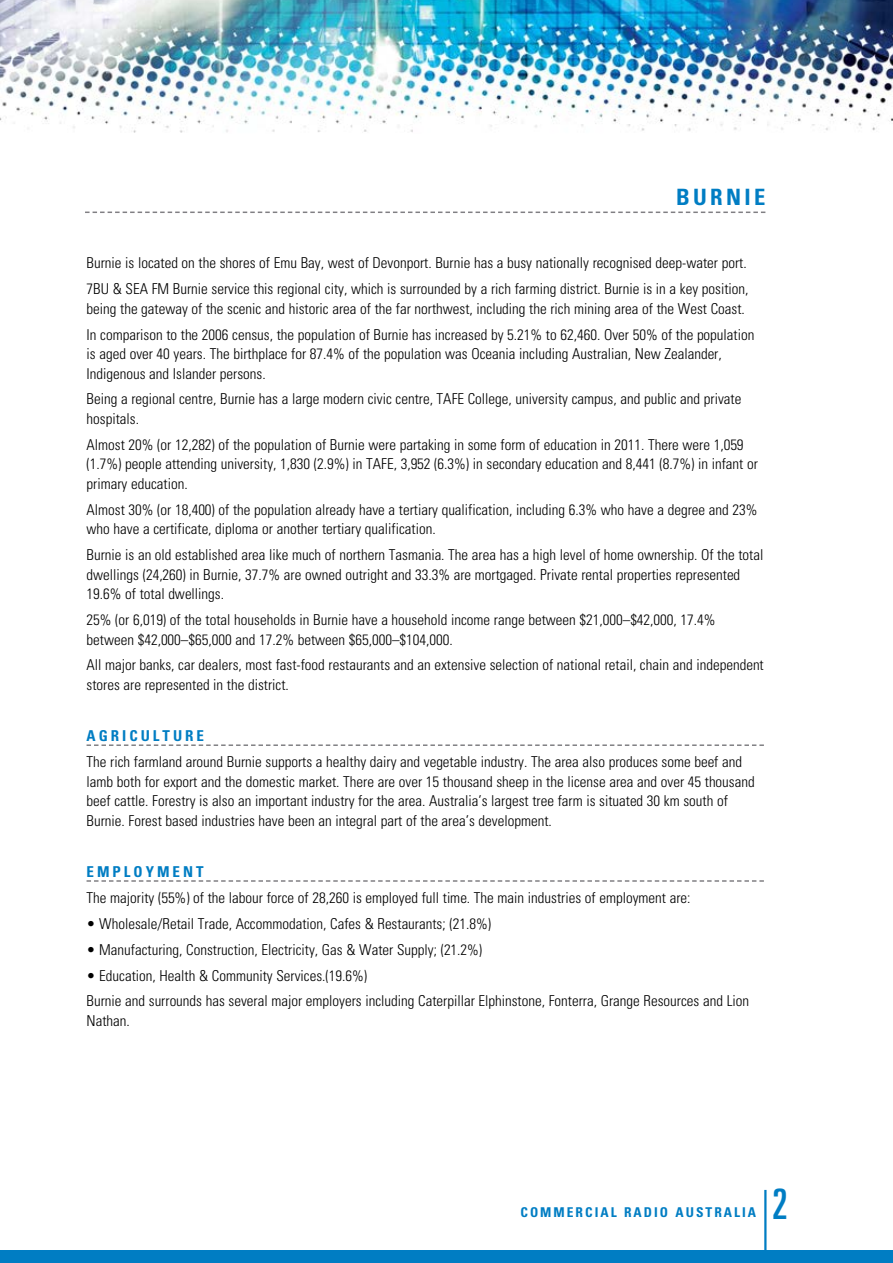
<style>
.page{position:relative;width:893px;height:1263px;background:#fff}
.page>*{position:absolute;margin:0;border:0;box-sizing:border-box;transform-origin:0 0}
.t1{font:ultra-condensed 42px "Univers";color:#007dc3}
.t2{font:700 condensed 22.5px "Univers";letter-spacing:.15em;color:#007dc3}
.t3{font:300 condensed 15px/19.5px "Univers";color:#000}
.t4{font:700 condensed 15px "Univers";letter-spacing:.2em;color:#007dc3}
.t5{font:700 condensed 13.5px "Univers";letter-spacing:.15em;color:#007dc3}
</style>
<div class="page">
<hr style="left:764px;top:1190px;width:2px;height:73px;background:#007dc3">
<div style="left:0;top:1250px;width:893px;height:13px;background:#007dc3"></div>
<img style="left:0;top:0;width:893px;height:133px">
<svg style="left:87px;top:744px;width:677px;height:2px"></svg>
<svg style="left:87px;top:880px;width:677px;height:2px"></svg>
<svg style="left:85px;top:212px;width:680px;height:1px"></svg>
<h2 class="t2" style="left:676px;top:184px;width:91px">BURNIE</h2>
<p class="t3" style="left:87px;top:250px;width:663px;line-height:25.8px">Burnie is located on the shores of Emu Bay, west of Devonport. Burnie has a busy nationally recognised deep-water port.<br>7BU &amp; SEA FM Burnie service this regional city, which is surrounded by a rich farming district. Burnie is in a key position,</p>
<p class="t3" style="left:87px;top:295px;width:669px;line-height:25.8px">being the gateway of the scenic and historic area of the far northwest, including the rich mining area of the West Coast.<br>I n comparison to the 2006 census, the population of Burnie has increased by 5.21% to 62,460. Over 50% of the population</p>
<p class="t3" style="left:87px;top:344px;width:637px">is aged over 40 years. The birthplace for 87.4% of the population was Oceania including Australian, New Zealander,<br>I ndigenous and Islander persons.</p>
<p class="t3" style="left:87px;top:389px;width:656px">Being a regional centre, Burnie has a large modern civic centre, TAFE College, university campus, and public and private hospitals.</p>
<p class="t3" style="left:87px;top:435px;width:673px">Almost 20% (or 12,282) of the population of Burnie were partaking in some form of education in 2011. There were 1,059 (1.7%) people attending university, 1,830 (2.9%) in TAFE, 3,952 (6.3%) in secondary education and 8,441 (8.7%) in infant or primary education.</p>
<p class="t3" style="left:87px;top:499px;width:672px">Almost 30% (or 18,400) of the population already have a tertiary qualification, including 6.3% who have a degree and 23% who have a certificate, diploma or another tertiary qualification.</p>
<p class="t3" style="left:87px;top:545px;width:678px">Burnie is an old established area like much of northern Tasmania. The area has a high level of home ownership. Of the total dwellings (24,260) in Burnie, 37.7% are owned outright and 33.3% are mortgaged. Private rental properties represented<br>19.6% of total dwellings.</p>
<p class="t3" style="left:87px;top:610px;width:630px">25% (or 6,019) of the total households in Burnie have a household income range between $21,000–$42,000, 17.4% between $42,000–$65,000 and 17.2% between $65,000–$104,000.</p>
<p class="t3" style="left:87px;top:655px;width:679px">All major banks, car dealers, most fast-food restaurants and an extensive selection of national retail, chain and independent stores are represented in the district.</p>
<p class="t4" style="left:87px;top:727px;width:119px">AG RICULTURE</p>
<p class="t3" style="left:87px;top:752px;width:670px">The rich farmland around Burnie supports a healthy dairy and vegetable industry. The area also produces some beef and lamb both for export and the domestic market. There are over 15 thousand sheep in the license area and over 45 thousand beef cattle. Forestry is also an important industry for the area. Australia’s largest tree farm is situated 30 km south of Burnie. Forest based industries have been an integral part of the area’s development.</p>
<p class="t4" style="left:87px;top:862px;width:119px">EMPLOY MENT</p>
<p class="t3" style="left:87px;top:888px;width:605px">The majority (55%) of the labour force of 28,260 is employed full time. The main industries of employment are:</p>
<p class="t3" style="left:87px;top:913px;width:406px">• Wholesale/Retail Trade, Accommodation, Cafes &amp; Restaurants; (21.8%)</p>
<p class="t3" style="left:87px;top:939px;width:397px">• Manufacturing, Construction, Electricity, Gas &amp; Water Supply; (21.2%)</p>
<p class="t3" style="left:87px;top:962px;width:664px;line-height:26px">• Education, Health &amp; Community Services.(19.6%)<br>Burnie and surrounds has several major employers including Caterpillar Elphinstone, Fonterra, Grange Resources and Lion</p>
<p class="t3" style="left:87px;top:1011px;width:45px">Nathan.</p>
<p class="t5" style="left:520px;top:1204px;width:237px">COMMERCIAL RADIO AUSTRALIA</p>
<h1 class="t1" style="left:772px;top:1180px;width:17px">2</h1>
</div>
